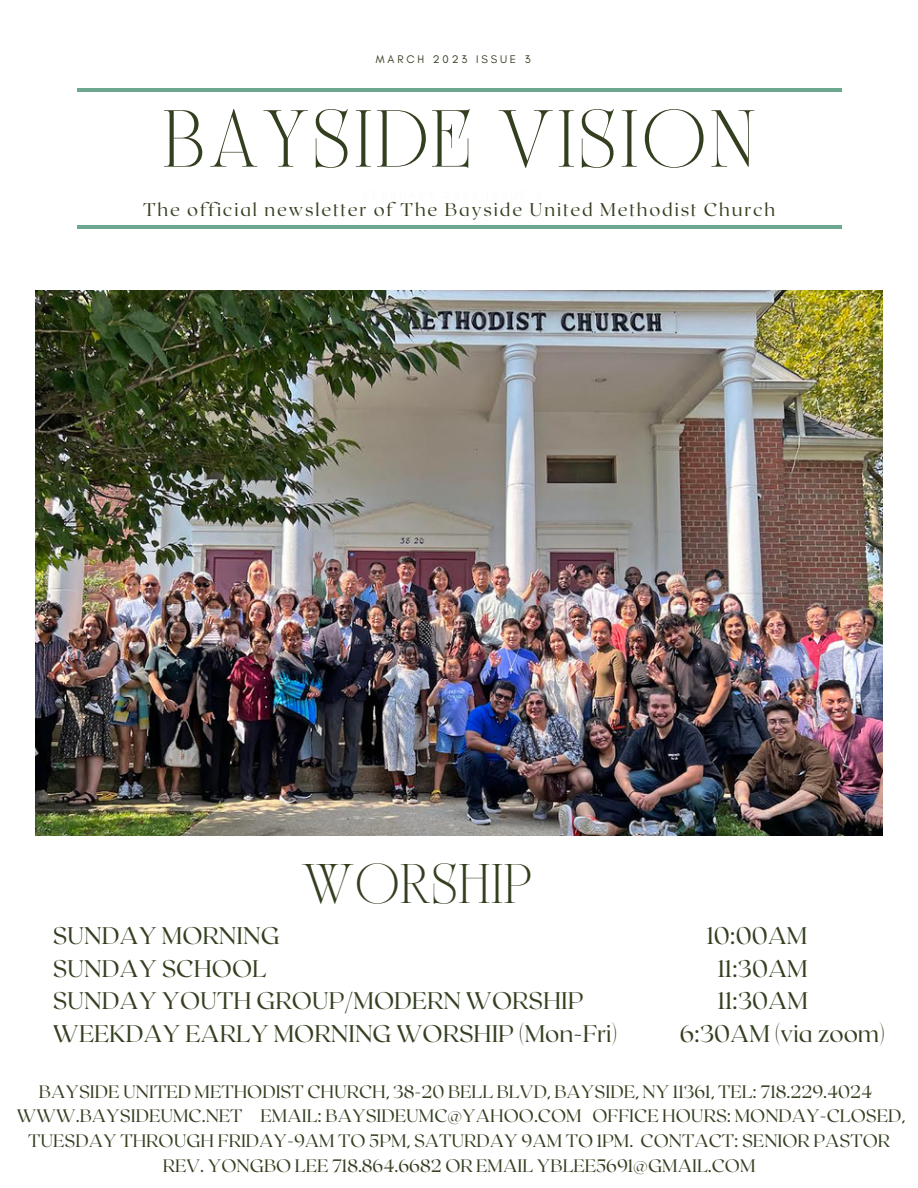
<style>
.page{position:relative;width:918px;height:1188px;background:#fff}
.page>*{position:absolute;margin:0;border:0;box-sizing:border-box;transform-origin:0 0}
.t1{font:56.4px "TAN Nightingale";letter-spacing:.05em;color:#343f20}
.t2{font:39px "TAN Nightingale";color:#343f20}
.t3{font:300 24px "Roxborough CF";color:#343f20}
.t4{font:300 18.45px "Roxborough CF";letter-spacing:.1em;color:#343f20}
.t5{font:300 18px/24.8px "Roxborough CF";color:#343f20;text-align:center}
.t6{font:11.25px "Glacial Indifference";letter-spacing:.25em;color:#343f20}
</style>
<div class="page">
<hr style="left:77px;top:225px;width:764px;height:3px;background:#6ca88f">
<img style="left:35px;top:290px;width:848px;height:546px">
<hr style="left:77px;top:89px;width:764px;height:3px;background:#6ca88f">
<p class="t6" style="left:376px;top:53px;width:156px">MARCH 2023 ISSUE 3</p>
<h1 class="t1" style="left:162px;top:109px;width:595px">BAYSIDE VISION</h1>
<p class="t4" style="left:143px;top:198px;width:634px">The official newsletter of The Bayside United Methodist Church</p>
<h2 class="t2" style="left:301px;top:863px;width:232px">WORSHIP</h2>
<h3 class="t3" style="left:53px;top:920px;width:228px">SUNDAY MORNING</h3>
<h3 class="t3" style="left:707px;top:920px;width:102px">10:00AM</h3>
<h3 class="t3" style="left:53px;top:953px;width:215px">SUNDAY SCHOOL</h3>
<h3 class="t3" style="left:718px;top:953px;width:92px">11:30AM</h3>
<h3 class="t3" style="left:53px;top:985px;width:532px">SUNDAY YOUTH GROUP/MODERN WORSHIP</h3>
<h3 class="t3" style="left:718px;top:985px;width:92px">11:30AM</h3>
<h3 class="t3" style="left:53px;top:1018px;width:566px">WEEKDAY EARLY MORNING WORSHIP (Mon-Fri)</h3>
<h3 class="t3" style="left:680px;top:1018px;width:207px">6:30AM (via zoom)</h3>
<p class="t5" style="left:17px;top:1078px;width:890px">BAYSIDE UNITED METHODIST CHURCH, 38-20 BELL BLVD, BAYSIDE, NY 11361, TEL: 718.229.4024<br>WWW.BAYSIDEUMC.NET EMAIL: BAYSIDEUMC@YAHOO.COM OFFICE HOURS: MONDAY-CLOSED, TUESDAY THROUGH FRIDAY-9AM TO 5PM, SATURDAY 9AM TO 1PM. CONTACT: SENIOR PASTOR REV. YONGBO LEE 718.864.6682 OR EMAIL YBLEE5691@GMAIL.COM</p>
</div>
